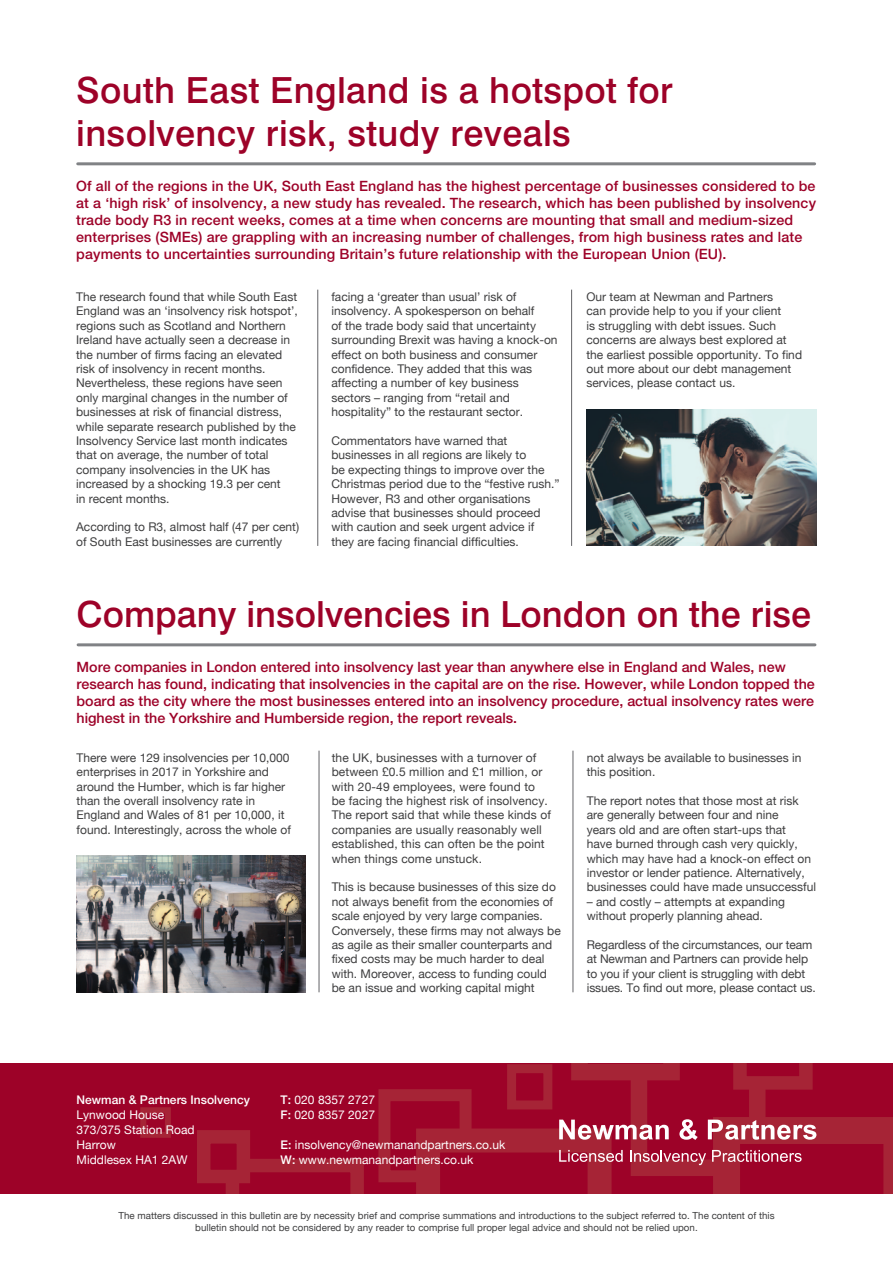
<style>
.page{position:relative;width:893px;height:1263px;background:#fff}
.page>*{position:absolute;margin:0;border:0;box-sizing:border-box;transform-origin:0 0}
.t1{font:500 36px/43.2px "Swiss 721 BT";letter-spacing:.01em;color:#9d0228}
.t2{font:500 14.25px/17.1px "Helvetica Neue";letter-spacing:.01em;color:#9d0228}
.t3{font:12px/14.4px "Helvetica Neue";color:#3e3e3f}
.t4{font:12px "Helvetica Neue";letter-spacing:.005em;color:#fff}
.t5{font:500 12px "Helvetica Neue";letter-spacing:.005em;color:#fff}
.t6{font:9.75px/11.7px "Helvetica Neue";letter-spacing:.005em;color:#3e3e3f;text-align:center}
.s1{font-weight:500}
</style>
<div class="page">
<div style="left:0;top:1063px;width:893px;height:131px;background:#9d0228"></div>
<div style="left:378px;top:1089px;width:94px;height:93px;border:12px solid #a62436"></div>
<div style="left:140px;top:1107px;width:31px;height:31px;background:#9d0228;border:6px solid #a62436"></div>
<svg style="left:226px;top:1159px;width:138px;height:35px"></svg>
<div style="left:204px;top:1137px;width:39px;height:39px;background:#9d0228"></div>
<div style="left:197px;top:1130px;width:53px;height:53px;border:14px solid #a62436"></div>
<svg style="left:416px;top:1063px;width:477px;height:131px"></svg>
<hr style="left:317px;top:290px;width:1px;height:256px;background:#636366">
<hr style="left:571px;top:290px;width:1px;height:256px;background:#636366">
<hr style="left:319px;top:751px;width:1px;height:241px;background:#636366">
<hr style="left:78px;top:643px;width:737px;height:3px;background:#808285">
<hr style="left:573px;top:751px;width:1px;height:241px;background:#636366">
<hr style="left:78px;top:162px;width:737px;height:3px;background:#808285">
<img style="left:587px;top:409px;width:229px;height:137px">
<img style="left:76px;top:855px;width:230px;height:137px">
<p class="t1" style="left:76px;top:68px;width:598px">South East England is a hotspot for insolvency risk, study reveals</p>
<p class="t2" style="left:76px;top:177px;width:741px">Of all of the regions in the UK, South East England has the highest percentage of businesses considered to be at a ‘high risk’ of insolvency, a new study has revealed. The research, which has been published by insolvency trade body R3 in recent weeks, comes at a time when concerns are mounting that small and medium-sized enterprises (SMEs) are grappling with an increasing number of challenges, from high business rates and late payments to uncertainties surrounding Britain’s future relationship with the European Union (EU).</p>
<p class="t3" style="left:76px;top:289px;width:223px">The research found that while South East England was an ‘insolvency risk hotspot’, regions such as Scotland and Northern Ireland have actually seen a decrease in the number of firms facing an elevated risk of insolvency in recent months.<br>Nevertheless, these regions have seen only marginal changes in the number of businesses at risk of financial distress, while separate research published by the Insolvency Service last month indicates that on average, the number of total company insolvencies in the UK has increased by a shocking 19.3 per cent<br>in recent months.</p>
<p class="t3" style="left:76px;top:520px;width:224px">According to R3, almost half (47 per cent) of South East businesses are currently</p>
<p class="t3" style="left:331px;top:289px;width:228px">facing a ‘greater than usual’ risk of insolvency. A spokesperson on behalf<br>of the trade body said that uncertainty surrounding Brexit was having a knock-on effect on both business and consumer confidence. They added that this was affecting a number of key business sectors – ranging from “retail and hospitality” to the restaurant sector.</p>
<p class="t3" style="left:331px;top:433px;width:230px">Commentators have warned that businesses in all regions are likely to<br>be expecting things to improve over the Christmas period due to the “festive rush.” However, R3 and other organisations advise that businesses should proceed with caution and seek urgent advice if they are facing financial difficulties.</p>
<p class="t3" style="left:586px;top:289px;width:217px">Our team at Newman and Partners<br>can provide help to you if your client<br>is struggling with debt issues. Such concerns are always best explored at the earliest possible opportunity. To find out more about our debt management services, please contact us.</p>
<p class="t1" style="left:77px;top:592px;width:736px">Company insolvencies in London on the rise</p>
<p class="t2" style="left:77px;top:658px;width:740px">More companies in London entered into insolvency last year than anywhere else in England and Wales, new research has found, indicating that insolvencies in the capital are on the rise. However, while London topped the board as the city where the most businesses entered into an insolvency procedure, actual insolvency rates were highest in the Yorkshire and Humberside region, the report reveals.</p>
<p class="t3" style="left:77px;top:750px;width:216px">There were 129 insolvencies per 10,000 enterprises in 2017 in Yorkshire and around the Humber, which is far higher than the overall insolvency rate in England and Wales of 81 per 10,000, it found. Interestingly, across the whole of</p>
<p class="t3" style="left:332px;top:750px;width:221px">the UK, businesses with a turnover of between £0.5 million and £1 million, or with 20-49 employees, were found to be facing the highest risk of insolvency.<br>The report said that while these kinds of companies are usually reasonably well established, this can often be the point when things come unstuck.</p>
<p class="t3" style="left:332px;top:880px;width:231px">This is because businesses of this size do not always benefit from the economies of scale enjoyed by very large companies.<br>Conversely, these firms may not always be as agile as their smaller counterparts and fixed costs may be much harder to deal with. Moreover, access to funding could be an issue and working capital might</p>
<p class="t3" style="left:587px;top:750px;width:216px">not always be available to businesses in this position.</p>
<p class="t3" style="left:587px;top:793px;width:231px">The report notes that those most at risk are generally between four and nine<br>years old and are often start-ups that<br>have burned through cash very quickly, which may have had a knock-on effect on investor or lender patience. Alternatively, businesses could have made unsuccessful</p>
<p class="t3" style="left:587px;top:894px;width:200px">– and costly – attempts at expanding without properly planning ahead.</p>
<p class="t3" style="left:587px;top:937px;width:230px">Regardless of the circumstances, our team at Newman and Partners can provide help to you if your client is struggling with debt issues. To find out more, please contact us.</p>
<p class="t5" style="left:77px;top:1092px;width:175px">Newman &amp; Partners Insolvency</p>
<p class="t4" style="left:77px;top:1107px;width:89px">Lynwood House</p>
<p class="t4" style="left:77px;top:1122px;width:120px">373/375 Station Road</p>
<p class="t4" style="left:77px;top:1137px;width:41px">Harrow</p>
<p class="t4" style="left:77px;top:1152px;width:113px">Middlesex HA1 2AW</p>
<p class="t4" style="left:281px;top:1092px;width:96px"><span class="s1">T:</span> 020 8357 2727</p>
<p class="t4" style="left:281px;top:1107px;width:96px"><span class="s1">F:</span> 020 8357 2027</p>
<p class="t4" style="left:281px;top:1137px;width:226px"><span class="s1">E:</span> insolvency@newmanandpartners.co.uk</p>
<p class="t4" style="left:281px;top:1152px;width:194px"><span class="s1">W:</span> www.newmanandpartners.co.uk</p>
<p class="t6" style="left:118px;top:1210px;width:658px">The matters discussed in this bulletin are by necessity brief and comprise summations and introductions to the subject referred to. The content of this bulletin should not be considered by any reader to comprise full proper legal advice and should not be relied upon.</p>
</div>
